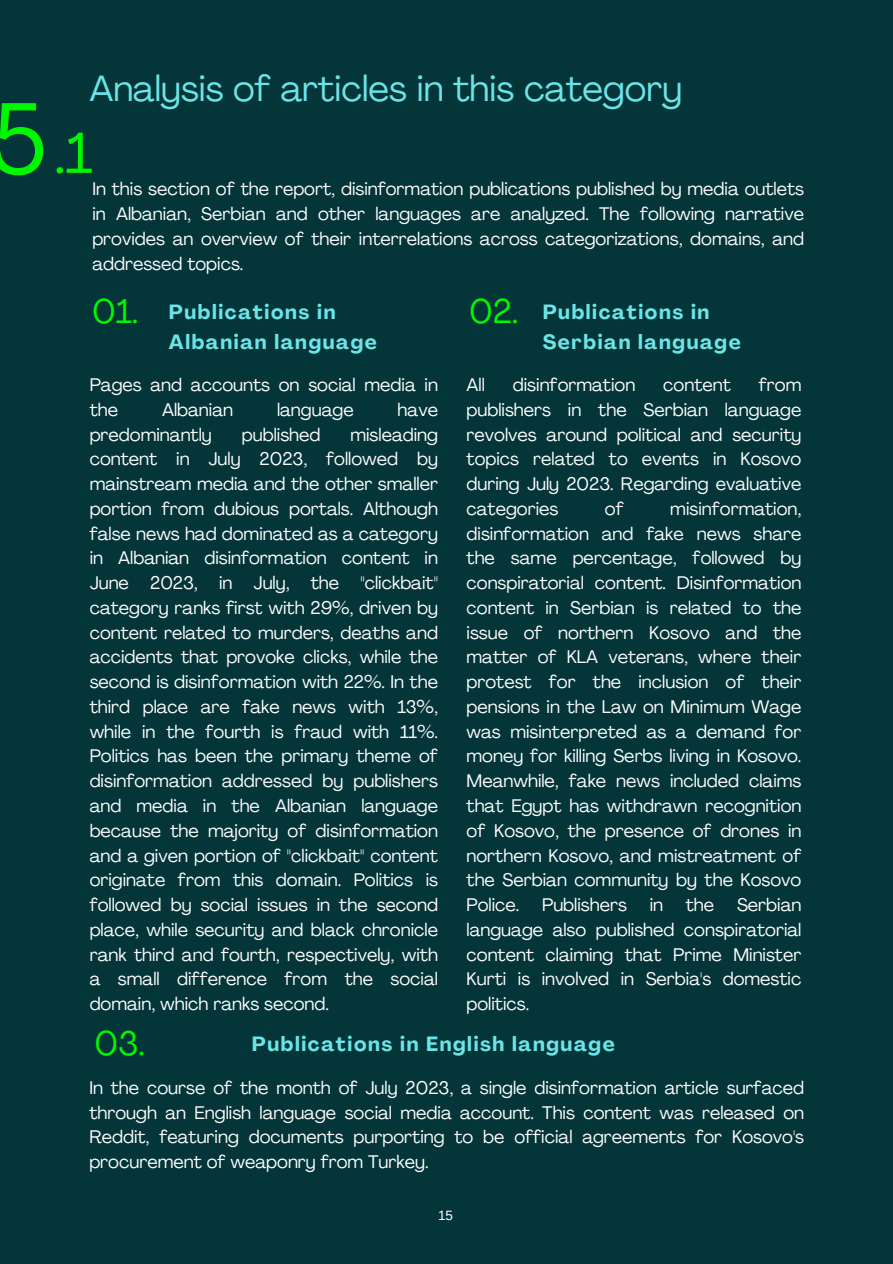
<style>
.page{position:relative;width:893px;height:1264px;background:#fff}
.page>*{position:absolute;margin:0;border:0;box-sizing:border-box;transform-origin:0 0}
.t1{font:98.85px "Agrandir";color:#00f700}
.t2{font:57px "Agrandir";color:#00f700}
.t3{font:36px "Agrandir";color:#6ce5e8}
.t4{font:33.75px "Agrandir";color:#00f700}
.t5{font:700 20.25px/29.2px "Agrandir";letter-spacing:.08em;color:#6ce5e8}
.t6{font:18px/24.8px "Agrandir";color:#fff;text-align:justify}
.t7{font:13.5px "Arimo";color:#fff}
</style>
<div class="page">
<div style="left:0;top:0;width:892px;height:1263px;background:#043539"></div>
<p class="t1" style="left:-10px;top:99px;width:58px">5</p>
<p class="t3" style="left:89px;top:74px;width:594px">Analysis of articles in this category</p>
<p class="t2" style="left:54px;top:130px;width:39px">.1</p>
<p class="t6" style="left:92px;top:178px;width:713px">In this section of the report, disinformation publications published by media outlets in Albanian, Serbian and other languages are analyzed. The following narrative provides an overview of their interrelations across categorizations, domains, and addressed topics.</p>
<p class="t4" style="left:92px;top:298px;width:48px">01.</p>
<p class="t5" style="left:169px;top:300px;width:209px">Publications in<br>Albanian language</p>
<p class="t6" style="left:90px;top:374px;width:350px">Pages and accounts on social media in the</p>
<p class="t6" style="left:162px;top:399px;width:73px">Albanian</p>
<p class="t6" style="left:277px;top:399px;width:78px">language</p>
<p class="t6" style="left:397px;top:399px;width:42px">have</p>
<p class="t6" style="left:90px;top:423px;width:124px">predominantly</p>
<p class="t6" style="left:242px;top:423px;width:80px">published</p>
<p class="t6" style="left:90px;top:423px;width:350px;text-indent:261px">misleading content in July 2023, followed by mainstream media and the other smaller portion from dubious portals. Although false news had dominated as a category in Albanian disinformation content in June 2023, in July, the "clickbait" category ranks first with 29%, driven by content related to murders, deaths and accidents that provoke clicks, while the second is disinformation with 22%. In the third place are fake news with 13%, while in the fourth is fraud with 11%.<br>Politics has been the primary theme of disinformation addressed by publishers and media in the Albanian language because the majority of disinformation and a given portion of "clickbait" content originate from this domain. Politics is followed by social issues in the second place, while security and black chronicle rank third and fourth, respectively, with a small difference from the social domain, which ranks second.</p>
<p class="t4" style="left:469px;top:298px;width:51px">02.</p>
<p class="t5" style="left:542px;top:300px;width:200px">Publications in<br>Serbian language</p>
<p class="t6" style="left:466px;top:374px;width:336px;text-indent:292px">from publishers in the Serbian language revolves around political and security topics related to events in Kosovo during July 2023. Regarding evaluative categories</p>
<p class="t6" style="left:466px;top:374px;width:20px">All</p>
<p class="t6" style="left:513px;top:374px;width:124px">disinformation</p>
<p class="t6" style="left:663px;top:374px;width:69px">content</p>
<p class="t6" style="left:466px;top:498px;width:336px;text-indent:204px">misinformation, disinformation and fake news share the same percentage, followed by conspiratorial content. Disinformation content in Serbian is related to the issue of northern Kosovo and the matter of KLA veterans, where their protest for the inclusion of their pensions in the Law on Minimum Wage was misinterpreted as a demand for money for killing Serbs living in Kosovo.<br>Meanwhile, fake news included claims that Egypt has withdrawn recognition of Kosovo, the presence of drones in northern Kosovo, and mistreatment of the Serbian community by the Kosovo Police.</p>
<p class="t6" style="left:605px;top:498px;width:20px">of</p>
<p class="t6" style="left:466px;top:894px;width:336px;text-indent:270px">Serbian language also published conspiratorial content claiming that Prime Minister Kurti is involved in Serbia's domestic politics.</p>
<p class="t6" style="left:542px;top:894px;width:86px">Publishers</p>
<p class="t6" style="left:649px;top:894px;width:15px">in</p>
<p class="t6" style="left:685px;top:894px;width:30px">the</p>
<p class="t4" style="left:95px;top:1029px;width:52px">03.</p>
<p class="t5" style="left:252px;top:1031px;width:364px">Publications in English language</p>
<p class="t6" style="left:89px;top:1076px;width:716px">In the course of the month of July 2023, a single disinformation article surfaced through an English language social media account. This content was released on Reddit, featuring documents purporting to be official agreements for Kosovo's procurement of weaponry from Turkey.</p>
<p class="t7" style="left:438px;top:1207px;width:17px">15</p>
</div>
